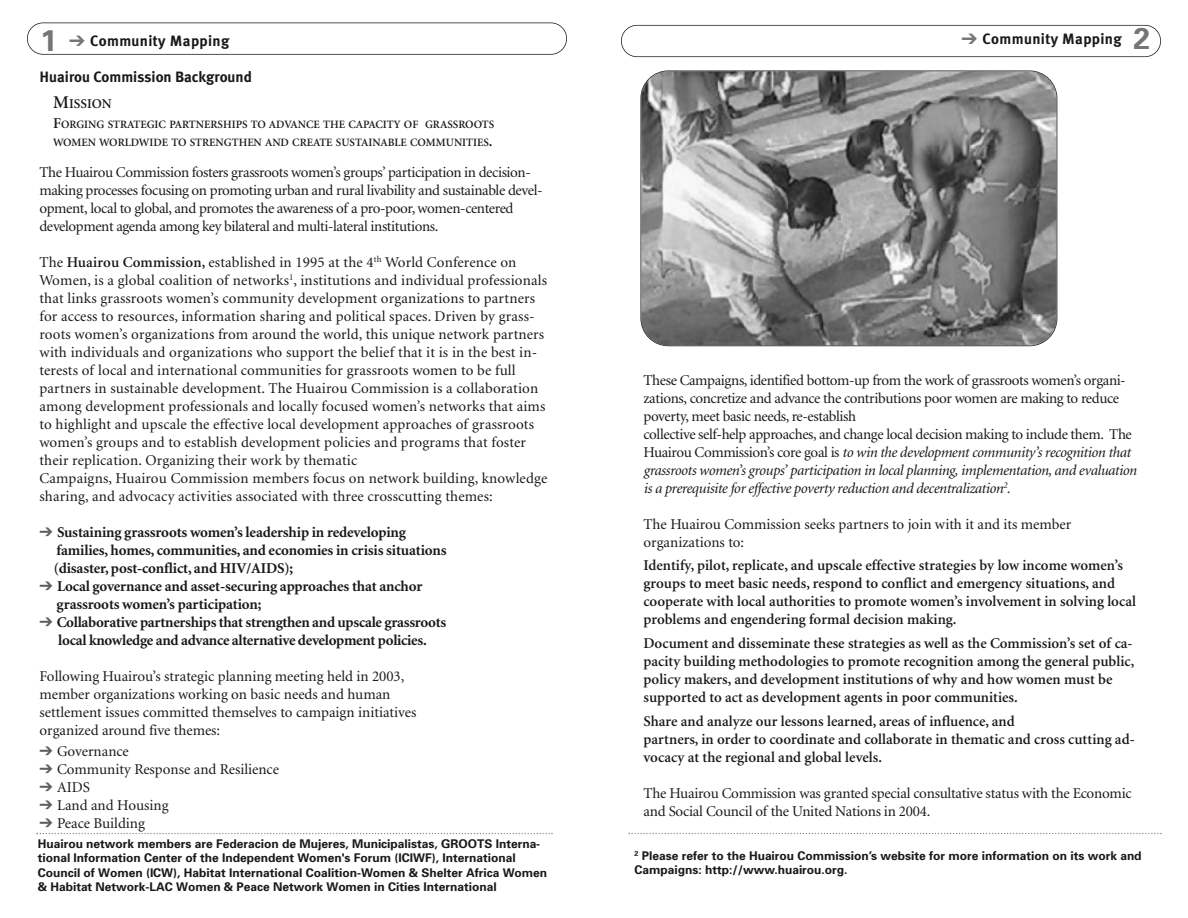
<style>
.page{position:relative;width:1188px;height:918px;background:#fff}
.page>*{position:absolute;margin:0;border:0;box-sizing:border-box;transform-origin:0 0}
.t1{font:15px/18px "Minion";color:#191919}
.t2{font:15px/18px "Minion";letter-spacing:-.025em;color:#191919}
.t3{font:600 15px/18px "Minion";color:#191919}
.t4{font:700 15px/18px "Minion";letter-spacing:-.01em;color:#191919}
.t5{font:700 15px "Meta Plus";letter-spacing:.025em;color:#191919}
.t6{font:700 15px "Meta Plus";color:#191919}
.t7{font:600 13.5px "Minion";color:#191919}
.t8{font:700 12px/14.4px "Univers";color:#191919}
.t9{font:600 11.25px/18px "Minion";color:#191919}
.s1{font-family:"Univers";font-size:30px;color:#757575}
.s2{color:#757575}
.s3{font-size:18px}
.s4{font-size:15px}
.s5{font-weight:600}
.s6{color:#5e5e5e}
.s7{font-style:italic}
</style>
<div class="page">
<div style="left:621px;top:25px;width:540px;height:32px;border:2px solid #191919;border-radius:16px"></div>
<div style="left:27px;top:22px;width:540px;height:33px;border:2px solid #191919;border-radius:16px"></div>
<img style="left:641px;top:71px;width:416px;height:274px;border-radius:27px">
<div style="left:640px;top:70px;width:417px;height:276px;border:2px solid #191919;border-radius:28px"></div>
<svg style="left:37px;top:833px;width:516px;height:1px"></svg>
<svg style="left:628px;top:833px;width:534px;height:1px"></svg>
<p class="t5" style="left:40px;top:32px;width:190px"><span class="s1">1</span> <span class="s2">➔</span> Community Mapping</p>
<p class="t5" style="left:962px;top:30px;width:190px"><span class="s2">➔</span> Community Mapping <span class="s1">2</span></p>
<p class="t6" style="left:40px;top:68px;width:214px">Huairou Commission Background</p>
<p class="t7" style="left:53px;top:97px;width:60px"><span class="s3">M</span>ISSION</p>
<p class="t9" style="left:53px;top:116px;width:443px"><span class="s4">F</span>ORGING STRATEGIC PARTNERSHIPS TO ADVANCE THE CAPACITY OF GRASSROOTS<br>WOMEN WORLDWIDE TO STRENGTHEN AND CREATE SUSTAINABLE COMMUNITIES<span class="s4">.</span></p>
<p class="t2" style="left:40px;top:164px;width:505px">The Huairou Commission fosters grassroots women’s groups’ participation in decision&shy;making processes focusing on promoting urban and rural livability and sustainable devel&shy;opment, local to global, and promotes the awareness of a pro-poor, women-centered development agenda among key bilateral and multi-lateral institutions.</p>
<p class="t1" style="left:40px;top:254px;width:509px">The <span class="s5">Huairou Commission,</span> established in 1995 at the 4<sup>th</sup> World Conference on Women, is a global coalition of networks<sup>1</sup>, institutions and individual professionals that links grassroots women’s community development organizations to partners for access to resources, information sharing and political spaces. Driven by grass&shy;roots women’s organizations from around the world, this unique network partners with individuals and organizations who support the belief that it is in the best in&shy;terests of local and international communities for grassroots women to be full partners in sustainable development. The Huairou Commission is a collaboration among development professionals and locally focused women’s networks that aims to highlight and upscale the effective local development approaches of grassroots women’s groups and to establish development policies and programs that foster their replication. Organizing their work by thematic<br>Campaigns, Huairou Commission members focus on network building, knowledge sharing, and advocacy activities associated with three crosscutting themes:</p>
<p class="t4" style="left:54px;top:524px;width:394px;text-indent:-14px"><span class="s6">➔</span> Sustaining grassroots women’s leadership in redeveloping families, homes, communities, and economies in crisis situations (disaster, post-conflict, and HIV/AIDS);</p>
<p class="t4" style="left:57px;top:578px;width:367px;text-indent:-17px"><span class="s6">➔</span> Local governance and asset-securing approaches that anchor grassroots women’s participation;</p>
<p class="t4" style="left:40px;top:614px;width:408px;text-align:center"><span class="s6">➔</span> Collaborative partnerships that strengthen and upscale grassroots local knowledge and advance alternative development policies.</p>
<p class="t1" style="left:40px;top:668px;width:378px">Following Huairou’s strategic planning meeting held in 2003, member organizations working on basic needs and human settlement issues committed themselves to campaign initiatives organized around five themes:</p>
<p class="t1" style="left:40px;top:743px;width:91px"><span class="s6">➔</span> Governance</p>
<p class="t1" style="left:40px;top:761px;width:241px"><span class="s6">➔</span> Community Response and Resilience</p>
<p class="t1" style="left:40px;top:779px;width:52px"><span class="s6">➔</span> AIDS</p>
<p class="t1" style="left:40px;top:797px;width:131px"><span class="s6">➔</span> Land and Housing</p>
<p class="t1" style="left:40px;top:815px;width:107px"><span class="s6">➔</span> Peace Building</p>
<p class="t2" style="left:644px;top:371px;width:495px">These Campaigns, identified bottom-up from the work of grassroots women’s organi&shy;zations, concretize and advance the contributions poor women are making to reduce poverty, meet basic needs, re-establish<br>collective self-help approaches, and change local decision making to include them. The Huairou Commission’s core goal is <span class="s7">to win the development community’s recognition that grassroots women’s groups’ participation in local planning, implementation, and evaluation is a prerequisite for effective poverty reduction and decentralization</span><sup>2</sup><span class="s7">.</span></p>
<p class="t1" style="left:644px;top:515px;width:429px">The Huairou Commission seeks partners to join with it and its member organizations to:</p>
<p class="t3" style="left:644px;top:557px;width:494px">Identify, pilot, replicate, and upscale effective strategies by low income women’s groups to meet basic needs, respond to conflict and emergency situations, and cooperate with local authorities to promote women’s involvement in solving local problems and engendering formal decision making.</p>
<p class="t3" style="left:644px;top:635px;width:492px">Document and disseminate these strategies as well as the Commission’s set of ca&shy;pacity building methodologies to promote recognition among the general public, policy makers, and development institutions of why and how women must be supported to act as development agents in poor communities.</p>
<p class="t3" style="left:644px;top:713px;width:493px">Share and analyze our lessons learned, areas of influence, and<br>partners, in order to coordinate and collaborate in thematic and cross cutting ad&shy;vocacy at the regional and global levels.</p>
<p class="t1" style="left:644px;top:785px;width:490px">The Huairou Commission was granted special consultative status with the Economic and Social Council of the United Nations in 2004.</p>
<p class="t8" style="left:38px;top:837px;width:511px">Huairou network members are Federacion de Mujeres, Municipalistas, GROOTS Interna&shy;tional Information Center of the Independent Women's Forum (ICIWF), International Council of Women (ICW), Habitat International Coalition-Women &amp; Shelter Africa Women &amp; Habitat Network-LAC Women &amp; Peace Network Women in Cities International</p>
<p class="t8" style="left:634px;top:848px;width:509px"><sup>2</sup> Please refer to the Huairou Commission’s website for more information on its work and<br>Campaigns: http://www.huairou.org.</p>
</div>
